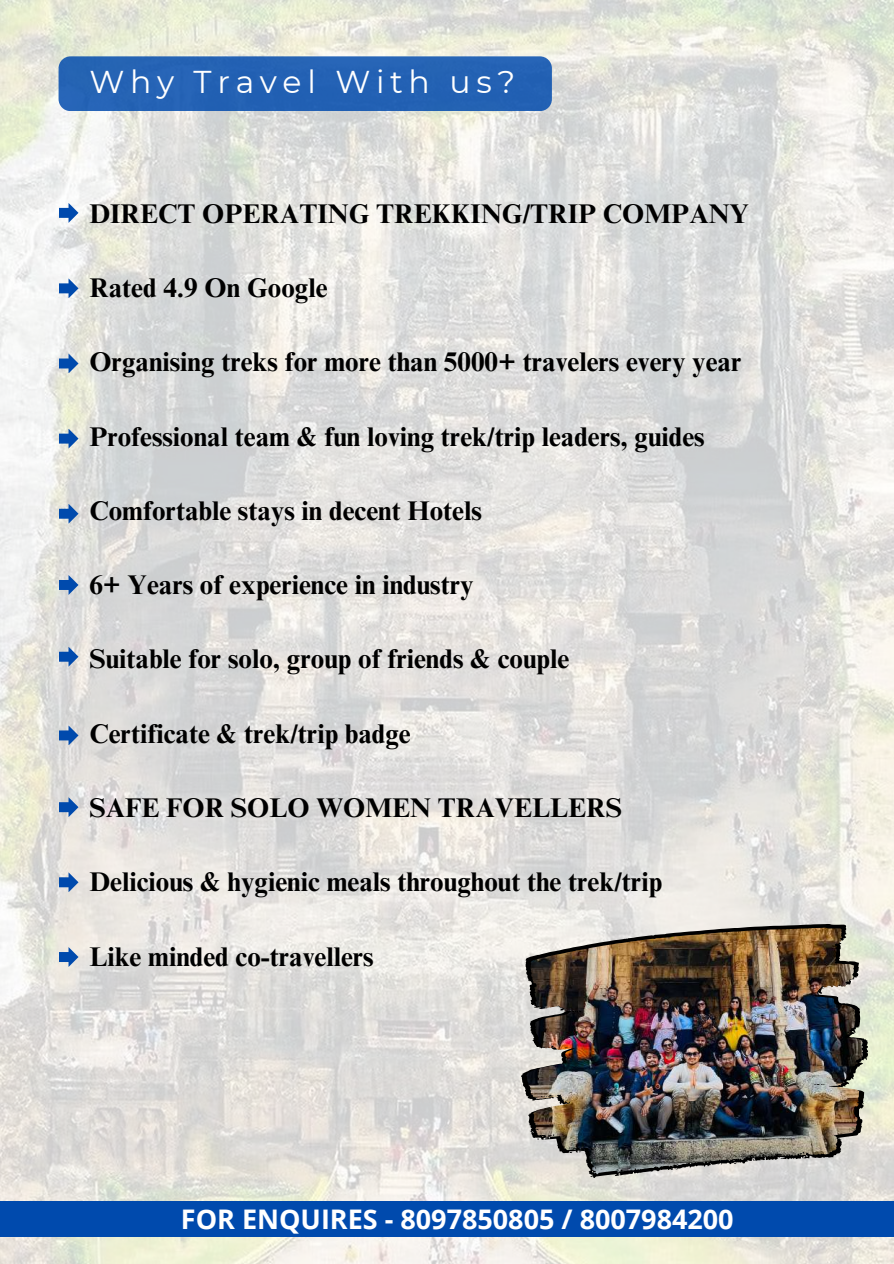
<style>
.page{position:relative;width:894px;height:1264px;background:#fff}
.page>*{position:absolute;margin:0;border:0;box-sizing:border-box;transform-origin:0 0}
.t1{font:31.5px "Montserrat";letter-spacing:.18em;color:#fff}
.t2{font:700 27px "Times NRMT Pro";color:#000}
.t3{font:700 27px "Open Sans";color:#fff}
</style>
<div class="page">
<img style="left:0;top:0;width:893px;height:1263px">
<div style="left:58px;top:56px;width:493px;height:55px;background:#2462b4;border-radius:12px"></div>
<svg style="left:817px;top:937px;width:50px;height:111px"></svg>
<svg style="left:58px;top:203px;width:20px;height:20px"></svg>
<svg style="left:58px;top:278px;width:20px;height:20px"></svg>
<svg style="left:58px;top:353px;width:20px;height:20px"></svg>
<svg style="left:58px;top:428px;width:20px;height:20px"></svg>
<svg style="left:58px;top:503px;width:20px;height:20px"></svg>
<svg style="left:58px;top:575px;width:20px;height:20px"></svg>
<svg style="left:58px;top:646px;width:20px;height:20px"></svg>
<svg style="left:58px;top:725px;width:20px;height:20px"></svg>
<svg style="left:58px;top:797px;width:20px;height:20px"></svg>
<svg style="left:58px;top:872px;width:20px;height:20px"></svg>
<svg style="left:58px;top:947px;width:20px;height:20px"></svg>
<div style="left:0;top:1200px;width:893px;height:36px;background:#004aad"></div>
<img style="left:814px;top:941px;width:48px;height:107px">
<p class="t1" style="left:89px;top:63px;width:427px">Why Travel With us?</p>
<p class="t2" style="left:89px;top:203px;width:661px">DIRECT OPERATING TREKKING/TRIP COMPANY</p>
<p class="t2" style="left:89px;top:277px;width:239px">Rated 4.9 On Google</p>
<p class="t2" style="left:89px;top:352px;width:653px">Organising treks for more than 5000+ travelers every year</p>
<p class="t2" style="left:89px;top:426px;width:616px">Professional team &amp; fun loving trek/trip leaders, guides</p>
<p class="t2" style="left:89px;top:500px;width:394px">Comfortable stays in decent Hotels</p>
<p class="t2" style="left:89px;top:574px;width:385px">6+ Years of experience in industry</p>
<p class="t2" style="left:89px;top:649px;width:481px">Suitable for solo, group of friends &amp; couple</p>
<p class="t2" style="left:89px;top:723px;width:323px">Certificate &amp; trek/trip badge</p>
<p class="t2" style="left:89px;top:797px;width:534px">SAFE FOR SOLO WOMEN TRAVELLERS</p>
<p class="t2" style="left:89px;top:871px;width:574px">Delicious &amp; hygienic meals throughout the trek/trip</p>
<p class="t2" style="left:89px;top:946px;width:286px">Like minded co-travellers</p>
<p class="t3" style="left:181px;top:1200px;width:554px">FOR ENQUIRES - 8097850805 / 8007984200</p>
</div>
